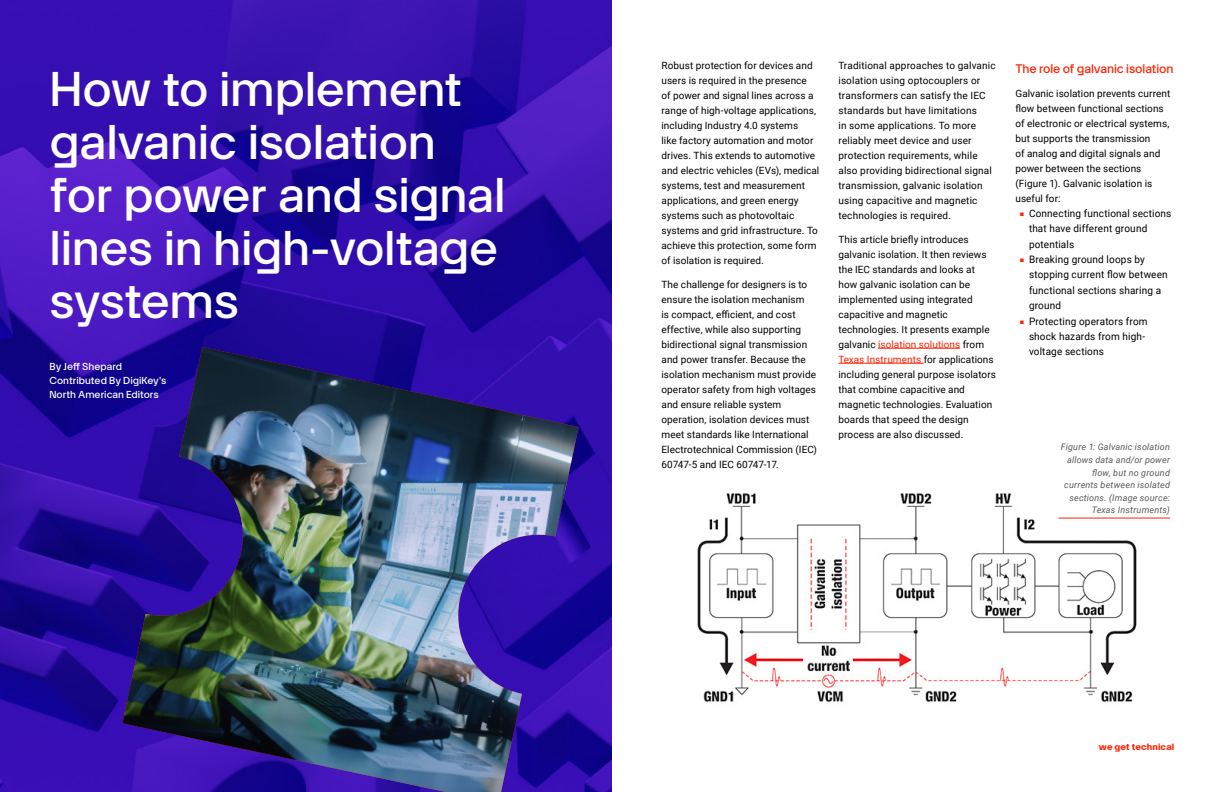
<style>
.page{position:relative;width:1224px;height:792px;background:#fff}
.page>*{position:absolute;margin:0;border:0;box-sizing:border-box;transform-origin:0 0}
.t1{font:48px/52.8px "Digi Key Artex";letter-spacing:-.01em;color:#fff}
.t2{font:12.3px "Digi Key Artex";letter-spacing:-.01em;color:#ff2100}
.t3{font:10.2px/15.3px "Roboto";letter-spacing:.015em;color:#000}
.t4{font:10px/15px "Roboto";letter-spacing:.005em;color:#000}
.t5{font:10px/14px "Digi Key Artex";color:#fff}
.t6{font:italic 9px/12.6px "Roboto";letter-spacing:.02em;color:#58595b;text-align:right}
.t7{font:700 9px "Digi Key Artex";letter-spacing:.015em;color:#ff2100}
.s1{color:#ff2100}
</style>
<div class="page">
<img style="left:0;top:0;width:612px;height:792px">
<hr style="left:878px;top:348px;width:82px;height:1px;background:#ff2100">
<hr style="left:838px;top:363px;width:86px;height:1px;background:#ff2100">
<img style="left:697px;top:493px;width:448px;height:210px">
<hr style="left:1059px;top:518px;width:111px;height:1px;background:#ff2100">
<img style="left:122px;top:347px;width:457px;height:445px">
<h1 class="t1" style="left:50px;top:60px;width:458px">How to implement galvanic isolation for power and signal lines in high-voltage systems</h1>
<p class="t5" style="left:50px;top:359px;width:118px">By Jeff Shepard<br>Contributed By DigiKey's<br>North American Editors</p>
<p class="t4" style="left:662px;top:57px;width:159px">Robust protection for devices and users is required in the presence<br>of power and signal lines across a range of high-voltage applications, including Industry 4.0 systems<br>like factory automation and motor drives. This extends to automotive and electric vehicles (EVs), medical systems, test and measurement applications, and green energy systems such as photovoltaic systems and grid infrastructure. To achieve this protection, some form of isolation is required.</p>
<p class="t4" style="left:662px;top:276px;width:157px">The challenge for designers is to ensure the isolation mechanism<br>is compact, efficient, and cost effective, while also supporting bidirectional signal transmission and power transfer. Because the isolation mechanism must provide operator safety from high voltages and ensure reliable system operation, isolation devices must meet standards like International Electrotechnical Commission (IEC)<br>60747-5 and IEC 60747-17.</p>
<p class="t4" style="left:838px;top:57px;width:159px">Traditional approaches to galvanic isolation using optocouplers or transformers can satisfy the IEC standards but have limitations<br>in some applications. To more reliably meet device and user protection requirements, while also providing bidirectional signal transmission, galvanic isolation using capacitive and magnetic technologies is required.</p>
<p class="t4" style="left:838px;top:231px;width:159px">This article briefly introduces galvanic isolation. It then reviews the IEC standards and looks at how galvanic isolation can be implemented using integrated capacitive and magnetic technologies. It presents example galvanic <span class="s1">isolation solutions</span> from<br><span class="s1">Texas Instruments</span> for applications including general purpose isolators that combine capacitive and magnetic technologies. Evaluation boards that speed the design process are also discussed.</p>
<p class="t2" style="left:1016px;top:60px;width:159px">The role of galvanic isolation</p>
<p class="t4" style="left:1016px;top:85px;width:156px">Galvanic isolation prevents current flow between functional sections of electronic or electrical systems, but supports the transmission<br>of analog and digital signals and power between the sections (Figure 1). Galvanic isolation is useful for:</p>
<p class="t3" style="left:1029px;top:205px;width:144px;text-indent:-9px"><span class="s1">■</span> Connecting functional sections that have different ground potentials</p>
<p class="t3" style="left:1029px;top:251px;width:140px;text-indent:-9px"><span class="s1">■</span> Breaking ground loops by stopping current flow between functional sections sharing a ground</p>
<p class="t3" style="left:1029px;top:313px;width:120px;text-indent:-9px"><span class="s1">■</span> Protecting operators from shock hazards from high&shy;voltage sections</p>
<p class="t6" style="left:1061px;top:440px;width:111px">Figure 1: Galvanic isolation allows data and/or power flow, but no ground currents between isolated sections. (Image source:<br>Texas Instruments)</p>
<p class="t7" style="left:1099px;top:740px;width:77px">we get technical</p>
</div>
